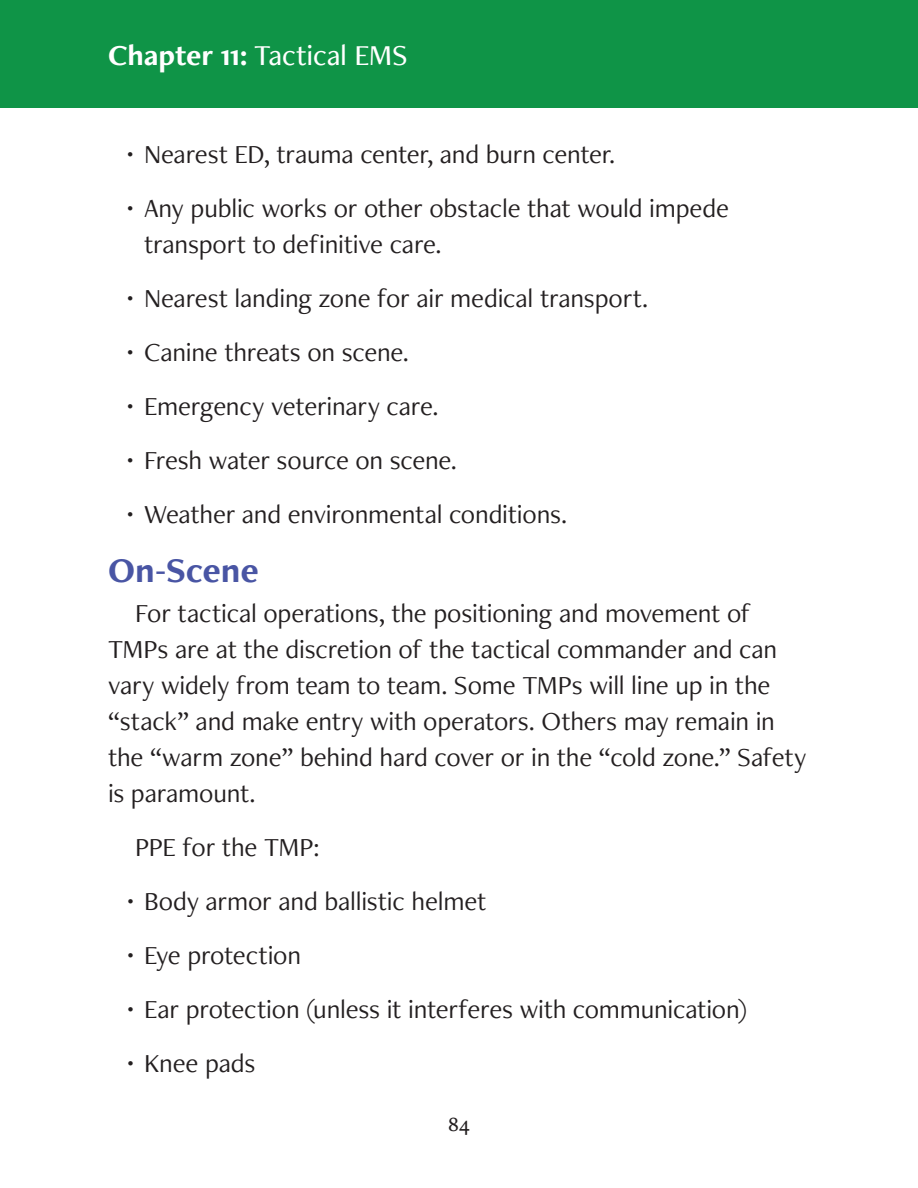
<style>
.page{position:relative;width:918px;height:1188px;background:#fff}
.page>*{position:absolute;margin:0;border:0;box-sizing:border-box;transform-origin:0 0}
.t1{font:700 36px "Freight Neo Pro";letter-spacing:-.005em;color:#4955a4}
.t2{font:500 30px "Freight Neo Pro";letter-spacing:-.01em;color:#fff}
.t3{font:27px/54px "Freight Neo Pro";letter-spacing:-.01em;color:#231f20}
.t4{font:500 21px "Freight Neo Pro";color:#231f20}
.s1{font-weight:700}
</style>
<div class="page">
<div style="left:0;top:0;width:918px;height:108px;background:#0f9447"></div>
<p class="t2" style="left:108px;top:34px;width:301px"><span class="s1">Chapter 11:</span> Tactical EMS</p>
<p class="t3" style="left:126px;top:127px;width:605px">∙ Nearest ED, trauma center, and burn center.<br>∙ Any public works or other obstacle that would impede</p>
<p class="t3" style="left:126px;top:217px;width:524px;text-indent:18px">transport to definitive care.<br>∙ Nearest landing zone for air medical transport. ∙ Canine threats on scene.<br>∙ Emergency veterinary care.<br>∙ Fresh water source on scene.<br>∙ Weather and environmental conditions.</p>
<h1 class="t1" style="left:108px;top:545px;width:152px">On-Scene</h1>
<p class="t3" style="left:108px;top:595px;width:700px;line-height:36px;text-indent:27px">For tactical operations, the positioning and movement of TMPs are at the discretion of the tactical commander and can vary widely from team to team. Some TMPs will line up in the “stack” and make entry with operators. Others may remain in the “warm zone” behind hard cover or in the “cold zone.” Safety is paramount.</p>
<p class="t3" style="left:126px;top:820px;width:623px;text-indent:9px">PPE for the TMP:<br>∙ Body armor and ballistic helmet<br>∙ Eye protection<br>∙ Ear protection (unless it interferes with communication) ∙ Knee pads</p>
<p class="t4" style="left:448px;top:1110px;width:23px">84</p>
</div>
